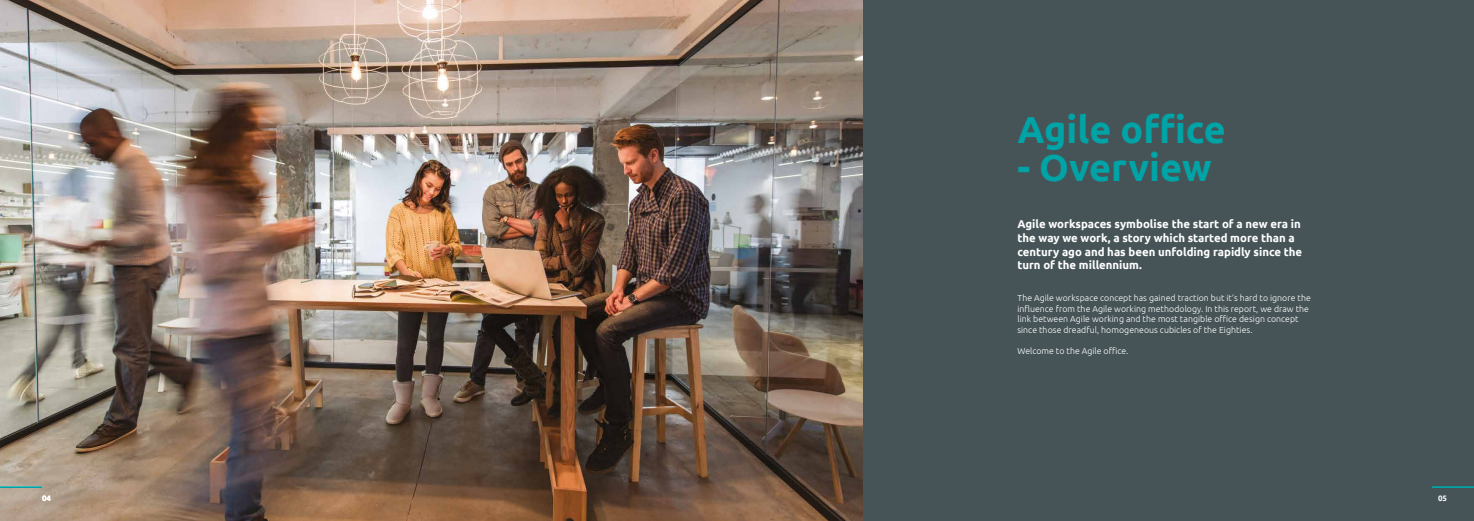
<style>
.page{position:relative;width:1474px;height:521px;background:#fff}
.page>*{position:absolute;margin:0;border:0;box-sizing:border-box;transform-origin:0 0}
.t1{font:700 37.71px "Ubuntu";color:#00a3a6}
.t2{font:700 11.38px/13.7px "Ubuntu";color:#fff}
.t3{font:300 8.75px/10.5px "Ubuntu";letter-spacing:.005em;color:#fff}
.t4{font:700 7.88px "Ubuntu";color:#fff}
</style>
<div class="page">
<div style="left:838px;top:0;width:635px;height:521px;background:#465457"></div>
<img style="left:0;top:0;width:862px;height:521px">
<hr style="left:0;top:486px;width:42px;height:2px;background:#00a3a6">
<hr style="left:1431px;top:486px;width:42px;height:2px;background:#00a3a6">
<h1 class="t1" style="left:1017px;top:106px;width:210px">Agile office</h1>
<h1 class="t1" style="left:1017px;top:145px;width:196px">- Overview</h1>
<h2 class="t2" style="left:1017px;top:217px;width:286px">Agile workspaces symbolise the start of a new era in the way we work, a story which started more than a century ago and has been unfolding rapidly since the turn of the millennium.</h2>
<p class="t3" style="left:1017px;top:292px;width:295px">The Agile workspace concept has gained traction but it’s hard to ignore the influence from the Agile working methodology. In this report, we draw the link between Agile working and the most tangible office design concept since those dreadful, homogeneous cubicles of the Eighties.</p>
<p class="t3" style="left:1017px;top:345px;width:112px">Welcome to the Agile office.</p>
<p class="t4" style="left:42px;top:493px;width:10px">04</p>
<p class="t4" style="left:1437px;top:493px;width:10px">05</p>
</div>
